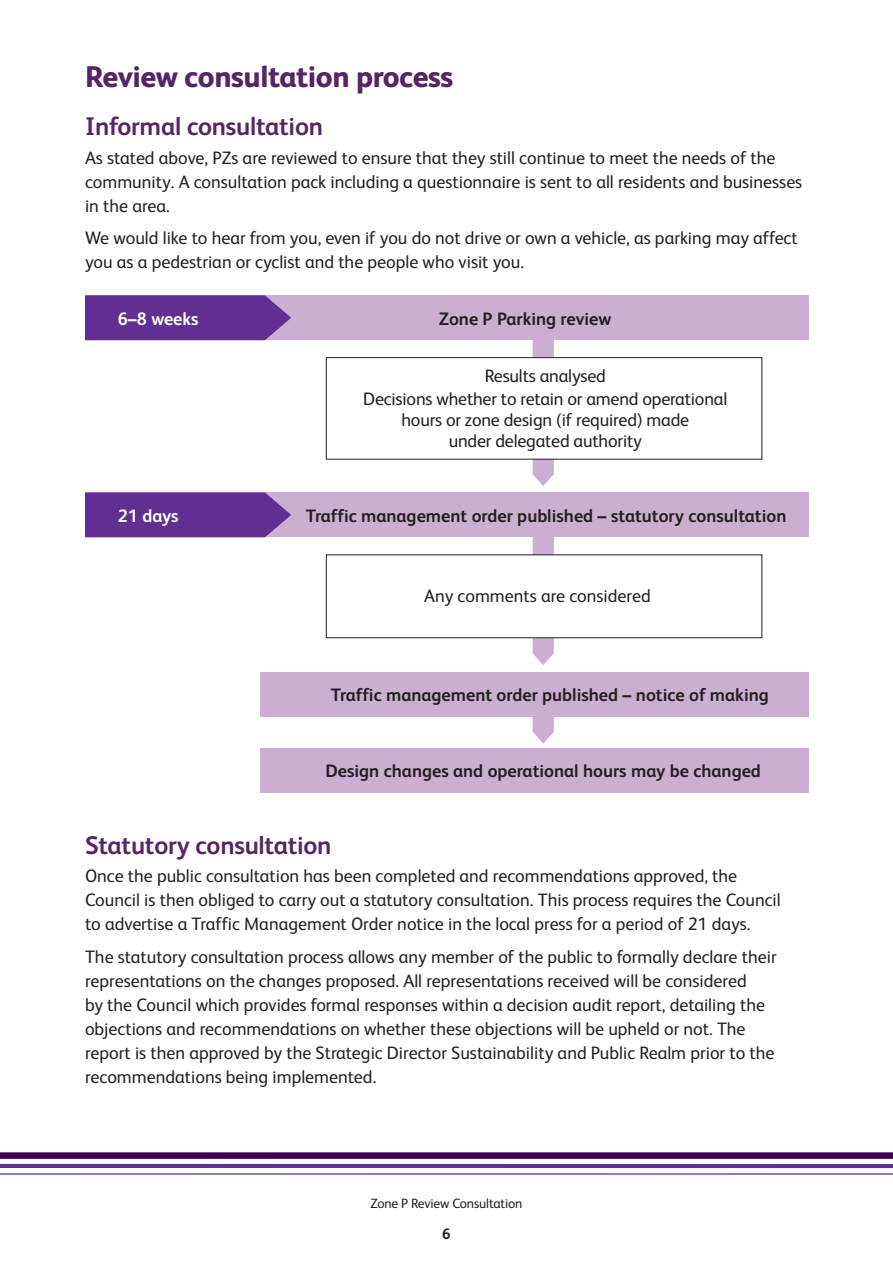
<style>
.page{position:relative;width:893px;height:1263px;background:#fff}
.page>*{position:absolute;margin:0;border:0;box-sizing:border-box;transform-origin:0 0}
.t1{font:800 30px "FS Albert";letter-spacing:-.015em;color:#552666}
.t2{font:700 25.5px "FS Albert";letter-spacing:-.01em;color:#552666}
.t3{font:18px/24px "FS Albert";color:#231f20}
.t4{font:700 18px "FS Albert";color:#231f20}
.t5{font:700 18px "FS Albert";color:#fff}
.t6{font:700 15px "FS Albert";color:#231f20}
.t7{font:13.5px "FS Albert";letter-spacing:-.01em;color:#231f20}
</style>
<div class="page">
<svg style="left:533px;top:340px;width:21px;height:146px"></svg>
<svg style="left:533px;top:717px;width:21px;height:27px"></svg>
<svg style="left:533px;top:537px;width:21px;height:128px"></svg>
<div style="left:85px;top:295px;width:724px;height:45px;background:#ccaed2"></div>
<svg style="left:85px;top:295px;width:206px;height:45px;background:#683796"></svg>
<div style="left:85px;top:492px;width:724px;height:45px;background:#ccaed2"></div>
<svg style="left:85px;top:492px;width:206px;height:45px;background:#683796"></svg>
<div style="left:326px;top:555px;width:436px;height:83px;background:#fff"></div>
<div style="left:326px;top:554px;width:436px;height:84px;border:1px solid #231f20"></div>
<div style="left:260px;top:672px;width:549px;height:45px;background:#ccaed2"></div>
<div style="left:260px;top:748px;width:549px;height:45px;background:#ccaed2"></div>
<div style="left:326px;top:358px;width:436px;height:101px;background:#fff"></div>
<div style="left:326px;top:357px;width:436px;height:102px;border:1px solid #231f20"></div>
<svg style="left:0;top:1152px;width:893px;height:23px"></svg>
<h1 class="t1" style="left:85px;top:55px;width:370px">Review consultation process</h1>
<h2 class="t2" style="left:85px;top:109px;width:240px">Informal consultation</h2>
<p class="t3" style="left:85px;top:145px;width:719px">As stated above, PZs are reviewed to ensure that they still continue to meet the needs of the community. A consultation pack including a questionnaire is sent to all residents and businesses in the area.</p>
<p class="t3" style="left:85px;top:225px;width:714px">We would like to hear from you, even if you do not drive or own a vehicle, as parking may affect you as a pedestrian or cyclist and the people who visit you.</p>
<p class="t5" style="left:118px;top:306px;width:82px">6–8 weeks</p>
<p class="t5" style="left:118px;top:503px;width:62px">21 days</p>
<p class="t4" style="left:439px;top:306px;width:174px">Zone P Parking review</p>
<p class="t3" style="left:363px;top:364px;width:366px;line-height:23.1px;text-align:center">Results analysed<br>Decisions whether to retain or amend operational</p>
<p class="t3" style="left:401px;top:409px;width:289px;line-height:21px;text-align:center">hours or zone design (if required) made under delegated authority</p>
<p class="t4" style="left:306px;top:503px;width:482px">Traffic management order published – statutory consultation</p>
<p class="t3" style="left:424px;top:583px;width:228px">Any comments are considered</p>
<p class="t4" style="left:331px;top:683px;width:440px">Traffic management order published – notice of making</p>
<p class="t4" style="left:325px;top:759px;width:437px">Design changes and operational hours may be changed</p>
<h2 class="t2" style="left:85px;top:828px;width:248px">Statutory consultation</h2>
<p class="t3" style="left:85px;top:863px;width:697px">Once the public consultation has been completed and recommendations approved, the<br>Council is then obliged to carry out a statutory consultation. This process requires the Council to advertise a Traffic Management Order notice in the local press for a period of 21 days.</p>
<p class="t3" style="left:85px;top:944px;width:693px">The statutory consultation process allows any member of the public to formally declare their representations on the changes proposed. All representations received will be considered<br>by the Council which provides formal responses within a decision audit report, detailing the objections and recommendations on whether these objections will be upheld or not. The report is then approved by the Strategic Director Sustainability and Public Realm prior to the recommendations being implemented.</p>
<p class="t7" style="left:370px;top:1194px;width:153px">Zone P Review Consultation</p>
<p class="t6" style="left:442px;top:1223px;width:10px">6</p>
</div>
